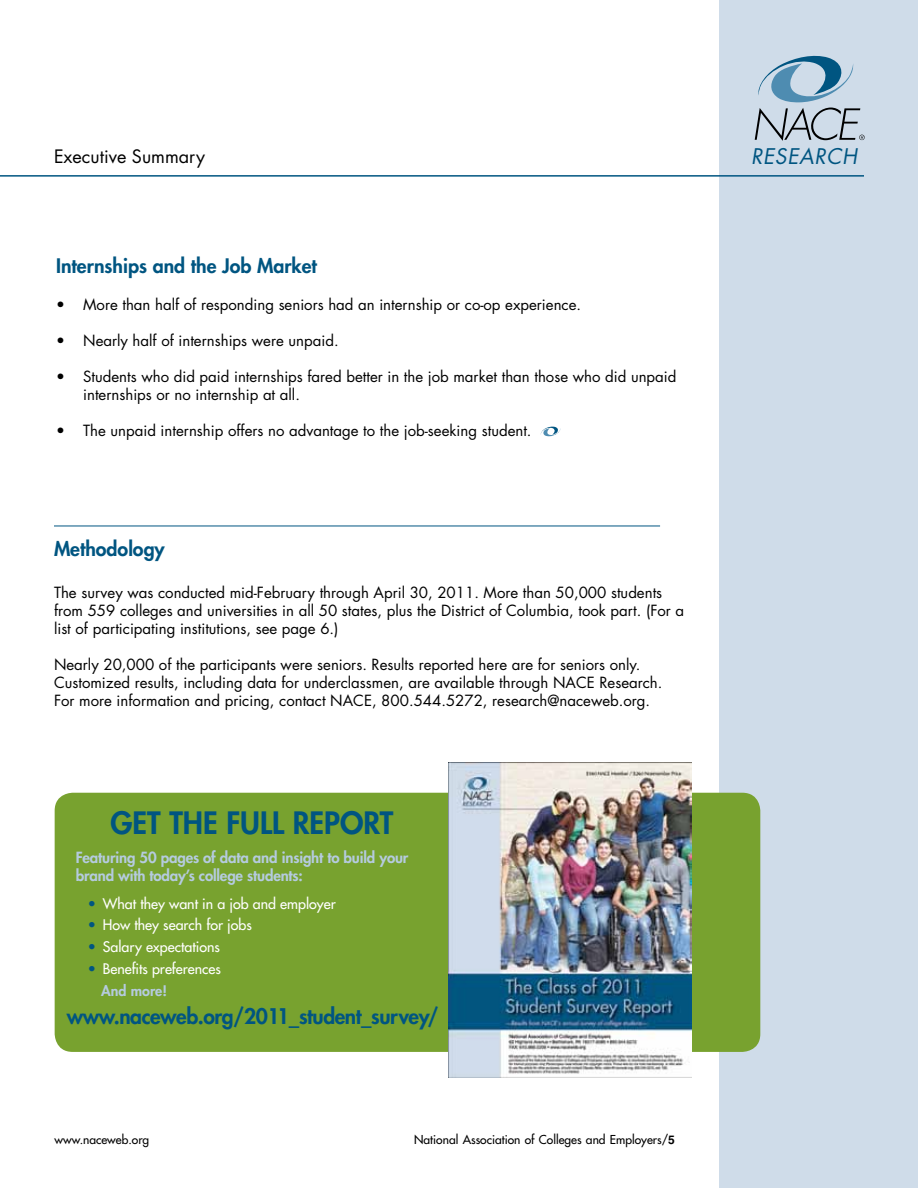
<style>
.page{position:relative;width:918px;height:1188px;background:#fff}
.page>*{position:absolute;margin:0;border:0;box-sizing:border-box;transform-origin:0 0}
.t1{font:800 30px "Futura";color:#005581}
.t2{font:800 21px "Futura";letter-spacing:-.02em;color:#005581}
.t3{font:italic 21px "Futura";letter-spacing:.03em;color:#005581}
.t4{font:800 19.5px "Futura";color:#005581}
.t5{font:18px "Futura";color:#000}
.t6{font:15px/18px "Futura";color:#000}
.t7{font:800 15px/18px "Futura";letter-spacing:-.01em;color:#b5cbdf}
.t8{font:14.25px/21.8px "Futura";color:#fff}
.t9{font:12px "Futura";color:#000}
.s1{color:#005581}
.s2{font-weight:800;color:#b5cbdf}
.s3{font-family:"Helvetica";font-weight:700}
</style>
<div class="page">
<div style="left:720px;top:0;width:198px;height:1188px;background:#cfdce9"></div>
<svg style="left:758px;top:55px;width:96px;height:47px"></svg>
<svg style="left:755px;top:108px;width:110px;height:33px"></svg>
<hr style="left:0;top:175px;width:864px;height:2px;background:#005581">
<svg style="left:541px;top:426px;width:20px;height:10px"></svg>
<div style="left:55px;top:793px;width:705px;height:259px;background:#78a22f;border-radius:18px"></div>
<hr style="left:54px;top:526px;width:606px;height:1px;background:#005581">
<img style="left:448px;top:762px;width:244px;height:315px">
<p class="t5" style="left:54px;top:144px;width:152px">Executive Summary</p>
<h2 class="t3" style="left:751px;top:142px;width:108px">RESEARCH</h2>
<h3 class="t4" style="left:56px;top:252px;width:263px">Internships and the Job Market</h3>
<p class="t6" style="left:56px;top:296px;width:527px">• More than half of responding seniors had an internship or co-op experience.</p>
<p class="t6" style="left:56px;top:332px;width:284px">• Nearly half of internships were unpaid.</p>
<p class="t6" style="left:83px;top:368px;width:595px;text-indent:-27px">• Students who did paid internships fared better in the job market than those who did unpaid internships or no internship at all.</p>
<p class="t6" style="left:56px;top:422px;width:477px">• The unpaid internship offers no advantage to the job-seeking student.</p>
<h3 class="t4" style="left:54px;top:536px;width:113px">Methodology</h3>
<p class="t6" style="left:54px;top:583px;width:632px">The survey was conducted mid-February through April 30, 2011. More than 50,000 students from 559 colleges and universities in all 50 states, plus the District of Columbia, took part. (For a list of participating institutions, see page 6.)</p>
<p class="t6" style="left:54px;top:655px;width:610px">Nearly 20,000 of the participants were seniors. Results reported here are for seniors only.<br>Customized results, including data for underclassmen, are available through NACE Research.<br>For more information and pricing, contact NACE, 800.544.5272, research@naceweb.org.</p>
<h1 class="t1" style="left:110px;top:803px;width:269px">GET THE FULL REPORT</h1>
<p class="t7" style="left:76px;top:848px;width:334px">Featuring 50 pages of data and insight to build your brand with today’s college students:</p>
<p class="t8" style="left:88px;top:892px;width:250px"><span class="s1">•</span> What they want in a job and employer</p>
<p class="t8" style="left:88px;top:914px;width:166px"><span class="s1">•</span> How they search for jobs</p>
<p class="t8" style="left:88px;top:936px;width:134px"><span class="s1">•</span> Salary expectations</p>
<p class="t8" style="left:101px;top:958px;width:121px;text-indent:-14px"><span class="s1">•</span> Benefits preferences<br><span class="s2">And more!</span></p>
<h2 class="t2" style="left:67px;top:1003px;width:373px">www.naceweb.org/2011_student_survey/</h2>
<p class="t9" style="left:55px;top:1131px;width:96px">www.naceweb.org</p>
<p class="t9" style="left:414px;top:1131px;width:262px">National Association of Colleges and Employers/<span class="s3">5</span></p>
</div>
